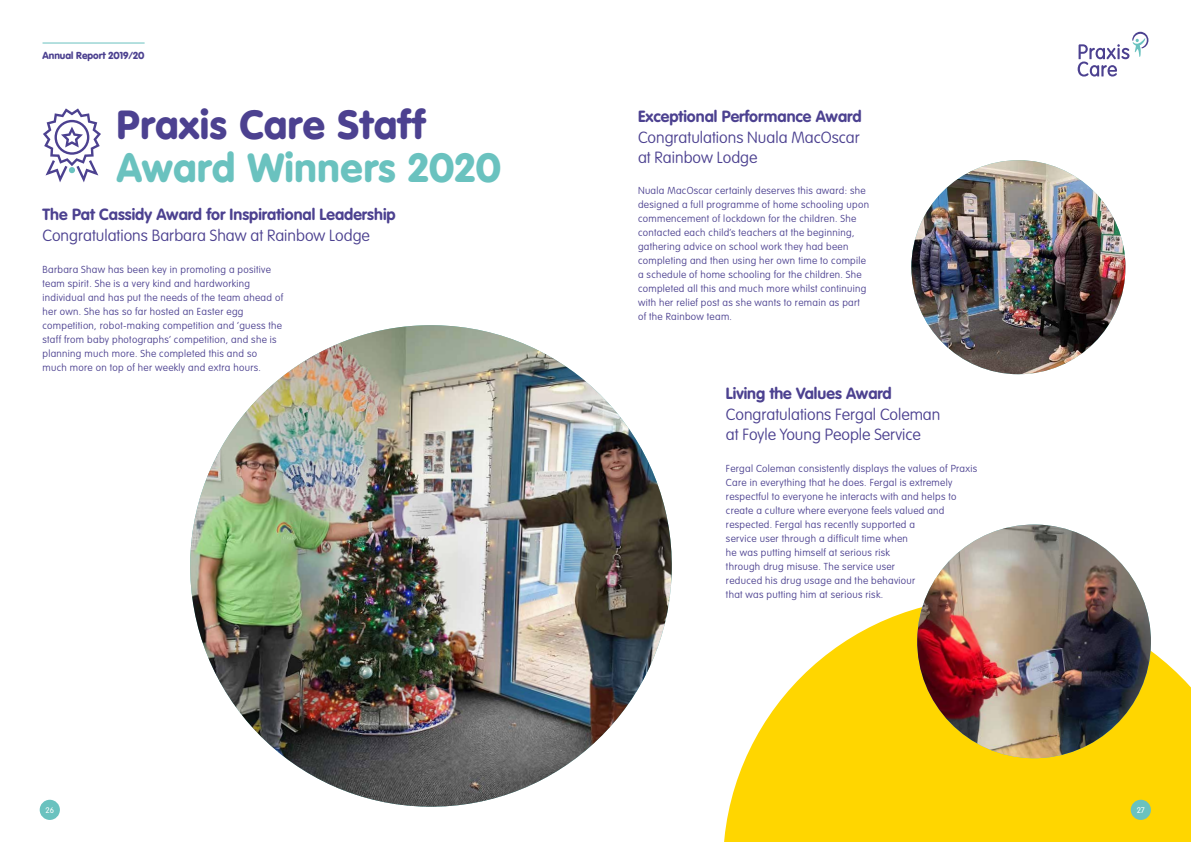
<style>
.page{position:relative;width:1191px;height:842px;background:#fff}
.page>*{position:absolute;margin:0;border:0;box-sizing:border-box;transform-origin:0 0}
.t1{font:900 40px "VAG Rounded";letter-spacing:.02em;color:#6ac2bf}
.t2{font:900 40px "VAG Rounded";letter-spacing:.02em;color:#4c4190}
.t3{font:100 16px/20px "VAG Rounded";color:#4c4190}
.t4{font:700 16px "VAG Rounded";color:#4c4190}
.t5{font:100 10px/14px "VAG Rounded";letter-spacing:.03em;color:#4c4190}
.t6{font:900 10px "VAG Rounded";color:#4c4190}
.t7{font:300 8px "VAG Rounded";color:#fff}
</style>
<div class="page">
<svg style="left:724px;top:609px;width:467px;height:233px;fill:#ffd600"></svg>
<img style="left:190px;top:325px;width:482px;height:482px">
<img style="left:911px;top:160px;width:214px;height:214px;border-radius:107px">
<svg style="left:43px;top:108px;width:58px;height:74px"></svg>
<img style="left:916px;top:524px;width:236px;height:235px">
<svg style="left:1077px;top:32px;width:71px;height:45px"></svg>
<div style="left:1130px;top:800px;width:21px;height:20px;background:#6ac2bf;border-radius:50%"></div>
<hr style="left:43px;top:43px;width:102px;height:1px;background:#6ac2bf">
<div style="left:40px;top:800px;width:20px;height:20px;background:#6ac2bf;border-radius:50%"></div>
<p class="t6" style="left:43px;top:50px;width:103px">Annual Report 2019/20</p>
<h1 class="t2" style="left:117px;top:101px;width:310px">Praxis Care Staff</h1>
<h1 class="t1" style="left:117px;top:144px;width:386px">Award Winners 2020</h1>
<h2 class="t4" style="left:43px;top:205px;width:355px">The Pat Cassidy Award for Inspirational Leadership</h2>
<h2 class="t3" style="left:43px;top:226px;width:329px">Congratulations Barbara Shaw at Rainbow Lodge</h2>
<p class="t5" style="left:43px;top:263px;width:242px">Barbara Shaw has been key in promoting a positive team spirit. She is a very kind and hardworking individual and has put the needs of the team ahead of her own. She has so far hosted an Easter egg competition, robot-making competition and ‘guess the staff from baby photographs’ competition, and she is planning much more. She completed this and so much more on top of her weekly and extra hours.</p>
<p class="t7" style="left:46px;top:806px;width:10px">26</p>
<h2 class="t4" style="left:638px;top:107px;width:225px">Exceptional Performance Award</h2>
<h2 class="t3" style="left:638px;top:127px;width:223px">Congratulations Nuala MacOscar at Rainbow Lodge</h2>
<p class="t5" style="left:638px;top:184px;width:232px">Nuala MacOscar certainly deserves this award: she designed a full programme of home schooling upon commencement of lockdown for the children. She contacted each child’s teachers at the beginning, gathering advice on school work they had been completing and then using her own time to compile a schedule of home schooling for the children. She completed all this and much more whilst continuing with her relief post as she wants to remain as part of the Rainbow team.</p>
<h2 class="t4" style="left:726px;top:384px;width:167px">Living the Values Award</h2>
<h2 class="t3" style="left:726px;top:405px;width:216px">Congratulations Fergal Coleman at Foyle Young People Service</h2>
<p class="t5" style="left:726px;top:462px;width:253px">Fergal Coleman consistently displays the values of Praxis Care in everything that he does. Fergal is extremely respectful to everyone he interacts with and helps to create a culture where everyone feels valued and respected. Fergal has recently supported a<br>service user through a difficult time when<br>he was putting himself at serious risk<br>through drug misuse. The service user<br>reduced his drug usage and the behaviour<br>that was putting him at serious risk.</p>
<p class="t7" style="left:1136px;top:806px;width:10px">27</p>
</div>
